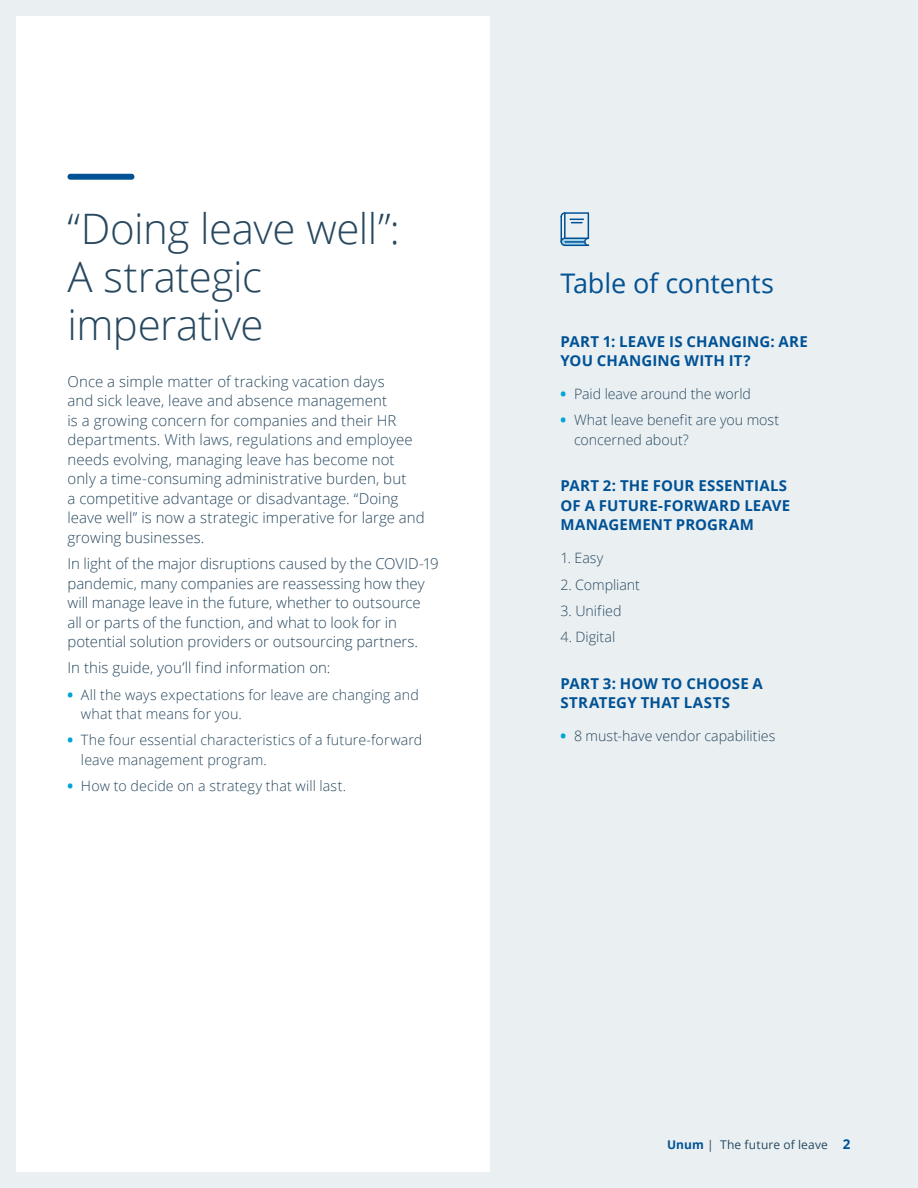
<style>
.page{position:relative;width:918px;height:1188px;background:#eaeff2}
.page>*{position:absolute;margin:0;border:0;box-sizing:border-box;transform-origin:0 0}
.t1{font:300 42px/48px "Open Sans";letter-spacing:-.01em;color:#27485f}
.t2{font:27px "Open Sans";letter-spacing:-.005em;color:#035293}
.t3{font:300 15px/19.5px "Open Sans";letter-spacing:.005em;color:#27485f}
.t4{font:700 15px/19.5px "Open Sans";letter-spacing:.015em;color:#005295}
.t5{font:300 14.25px/19.5px "Open Sans";letter-spacing:.005em;color:#27485f}
.t6{font:12px "Open Sans";letter-spacing:.015em;color:#25495f}
.s1{font-weight:800;color:#00a5d7}
.s2{font-weight:700;color:#005295}
.s3{font-weight:700;font-size:13.5px;color:#005295}
</style>
<div class="page">
<div style="left:16px;top:16px;width:474px;height:1156px;background:#fff"></div>
<svg style="left:561px;top:212px;width:28px;height:34px"></svg>
<div style="left:67px;top:174px;width:67px;height:6px;background:#005295;border-radius:3px"></div>
<h1 class="t1" style="left:68px;top:204px;width:334px">“Doing leave well”:<br>A strategic imperative</h1>
<p class="t3" style="left:68px;top:371px;width:359px">Once a simple matter of tracking vacation days<br>and sick leave, leave and absence management<br>is a growing concern for companies and their HR departments. With laws, regulations and employee needs evolving, managing leave has become not only a time-consuming administrative burden, but<br>a competitive advantage or disadvantage. “Doing leave well” is now a strategic imperative for large and growing businesses.</p>
<p class="t3" style="left:68px;top:554px;width:373px">In light of the major disruptions caused by the COVID-19 pandemic, many companies are reassessing how they will manage leave in the future, whether to outsource all or parts of the function, and what to look for in potential solution providers or outsourcing partners.</p>
<p class="t3" style="left:68px;top:658px;width:264px">In this guide, you’ll find information on:</p>
<p class="t5" style="left:81px;top:684px;width:339px;text-indent:-13px"><span class="s1">•</span> All the ways expectations for leave are changing and what that means for you.</p>
<p class="t5" style="left:81px;top:730px;width:343px;text-indent:-13px"><span class="s1">•</span> The four essential characteristics of a future-forward leave management program.</p>
<p class="t5" style="left:68px;top:776px;width:280px"><span class="s1">•</span> How to decide on a strategy that will last.</p>
<h2 class="t2" style="left:561px;top:265px;width:215px">Table of contents</h2>
<p class="t4" style="left:561px;top:331px;width:249px">PART 1: LEAVE IS CHANGING: ARE<br>YOU CHANGING WITH IT?</p>
<p class="t5" style="left:561px;top:384px;width:192px"><span class="s1">•</span> Paid leave around the world</p>
<p class="t5" style="left:574px;top:410px;width:207px;text-indent:-13px"><span class="s1">•</span> What leave benefit are you most concerned about?</p>
<p class="t4" style="left:561px;top:476px;width:231px">PART 2: THE FOUR ESSENTIALS<br>OF A FUTURE-FORWARD LEAVE<br>MANAGEMENT PROGRAM</p>
<p class="t5" style="left:561px;top:548px;width:44px">1. Easy</p>
<p class="t5" style="left:561px;top:574px;width:81px">2. Compliant</p>
<p class="t5" style="left:561px;top:601px;width:63px">3. Unified</p>
<p class="t5" style="left:561px;top:627px;width:56px">4. Digital</p>
<p class="t4" style="left:561px;top:673px;width:204px">PART 3: HOW TO CHOOSE A<br>STRATEGY THAT LASTS</p>
<p class="t5" style="left:561px;top:726px;width:216px"><span class="s1">•</span> 8 must-have vendor capabilities</p>
<p class="t6" style="left:667px;top:1136px;width:185px"><span class="s2">Unum</span> | The future of leave <span class="s3">2</span></p>
</div>
